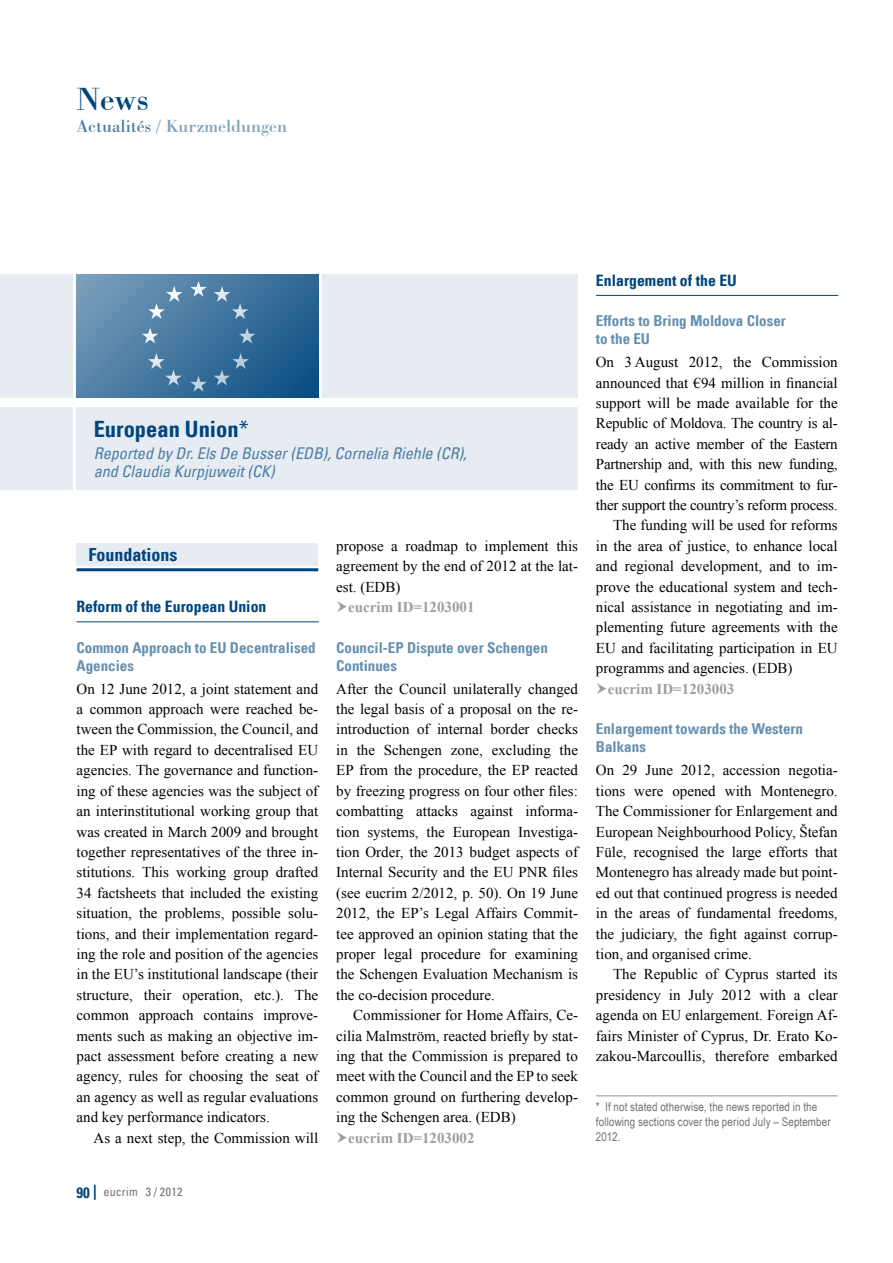
<style>
.page{position:relative;width:893px;height:1263px;background:#fff}
.page>*{position:absolute;margin:0;border:0;box-sizing:border-box;transform-origin:0 0}
.t1{font:33px "Bodoni BT";color:#00457d}
.t2{font:700 condensed 22.5px "Univers LT";color:#00457d}
.t3{font:18px "Bodoni BT";color:#80a2be}
.t4{font:700 condensed 18px "Univers LT";color:#00457d}
.t5{font:italic condensed 16.2px/18px "Univers LT";color:#4d7da4}
.t6{font:700 condensed 15.75px "Univers LT";color:#00457d}
.t7{font:15px/20.4px "Times New Roman";color:#000;text-align:justify}
.t8{font:700 condensed 15px/18px "Univers LT";color:#6690b1}
.t9{font:700 15px "Times New Roman";color:#9c9e9f}
.t10{font:12px/15px "Arial Narrow";letter-spacing:.01em;color:#707172}
.t11{font:condensed 12px "Univers LT";letter-spacing:.015em;color:#707172}
.s1{color:#4d7da4}
.s2{font-weight:400}
.s3{font-weight:700;font-size:15px;color:#00457d}
</style>
<div class="page">
<div style="left:77px;top:407px;width:501px;height:83px;background:#e6ecf2"></div>
<svg style="left:77px;top:274px;width:241px;height:124px;background:#42759e"></svg>
<svg style="left:142px;top:281px;width:113px;height:111px;background:#4e7ea4"></svg>
<div style="left:323px;top:274px;width:255px;height:124px;background:#e6ecf2"></div>
<div style="left:0;top:274px;width:72px;height:124px;background:#e6ecf2"></div>
<div style="left:0;top:407px;width:72px;height:83px;background:#e6ecf2"></div>
<hr style="left:596px;top:1095px;width:242px;height:1px;background:#9c9e9f">
<div style="left:77px;top:543px;width:241px;height:23px;background:#e6ecf2"></div>
<hr style="left:77px;top:568px;width:241px;height:3px;background:#00457d">
<hr style="left:77px;top:621px;width:242px;height:1px;background:#00457d">
<hr style="left:596px;top:295px;width:242px;height:1px;background:#00457d">
<h1 class="t1" style="left:77px;top:79px;width:74px">News</h1>
<p class="t3" style="left:77px;top:115px;width:212px"><span class="s1">Actualités</span> / Kurzmeldungen</p>
<h2 class="t2" style="left:94px;top:415px;width:156px">European Union<span class="s2">*</span></h2>
<p class="t5" style="left:94px;top:444px;width:375px">Reported by Dr. Els De Busser (EDB), Cornelia Riehle (CR), and Claudia Kurpjuweit (CK)</p>
<p class="t4" style="left:89px;top:544px;width:90px">Foundations</p>
<p class="t6" style="left:77px;top:597px;width:191px">Reform of the European Union</p>
<p class="t8" style="left:77px;top:638px;width:241px">Common Approach to EU Decentralised<br>Agencies</p>
<p class="t7" style="left:77px;top:678px;width:243px">On 12 June 2012, a joint statement and a common approach were reached be&shy;tween the Commission, the Council, and the EP with regard to decentralised EU agencies. The governance and function&shy;ing of these agencies was the subject of an interinstitutional working group that was created in March 2009 and brought together representatives of the three in&shy;stitutions. This working group drafted 34 factsheets that included the existing situation, the problems, possible solu&shy;tions, and their implementation regard&shy;ing the role and position of the agencies in the EU’s institutional landscape (their structure, their operation, etc.). The common approach contains improve&shy;ments such as making an objective im&shy;pact assessment before creating a new agency, rules for choosing the seat of an agency as well as regular evaluations and key performance indicators.</p>
<p class="t7" style="left:94px;top:1127px;width:226px">As a next step, the Commission will</p>
<p class="t11" style="left:77px;top:1184px;width:107px"><span class="s3">90 |</span> eucrim 3 / 2012</p>
<p class="t7" style="left:336px;top:535px;width:243px">propose a roadmap to implement this agreement by the end of 2012 at the lat&shy;est. (EDB)</p>
<p class="t9" style="left:348px;top:597px;width:128px">eucrim ID=1203001</p>
<p class="t8" style="left:336px;top:638px;width:213px">Council-EP Dispute over Schengen<br>Continues</p>
<p class="t7" style="left:336px;top:678px;width:243px">After the Council unilaterally changed the legal basis of a proposal on the re&shy;introduction of internal border checks in the Schengen zone, excluding the EP from the procedure, the EP reacted by freezing progress on four other files: combatting attacks against informa&shy;tion systems, the European Investiga&shy;tion Order, the 2013 budget aspects of Internal Security and the EU PNR files (see eucrim 2/2012, p. 50). On 19 June 2012, the EP’s Legal Affairs Commit&shy;tee approved an opinion stating that the proper legal procedure for examining the Schengen Evaluation Mechanism is the co-decision procedure.</p>
<p class="t7" style="left:336px;top:1005px;width:243px;text-indent:17px">Commissioner for Home Affairs, Ce&shy;cilia Malmström, reacted briefly by stat&shy;ing that the Commission is prepared to meet with the Council and the EP to seek common ground on furthering develop&shy;ing the Schengen area. (EDB)</p>
<p class="t9" style="left:348px;top:1127px;width:128px">eucrim ID=1203002</p>
<p class="t6" style="left:596px;top:270px;width:142px">Enlargement of the EU</p>
<p class="t8" style="left:596px;top:312px;width:191px">Efforts to Bring Moldova Closer to the EU</p>
<p class="t7" style="left:596px;top:352px;width:243px">On 3 August 2012, the Commission</p>
<p class="t7" style="left:596px;top:372px;width:243px">announced that €94 million in financial</p>
<p class="t7" style="left:596px;top:393px;width:243px">support will be made available for the</p>
<p class="t7" style="left:596px;top:413px;width:243px">Republic of Moldova. The country is al-</p>
<p class="t7" style="left:596px;top:433px;width:243px">ready an active member of the Eastern</p>
<p class="t7" style="left:596px;top:454px;width:243px">Partnership and, with this new funding,</p>
<p class="t7" style="left:596px;top:474px;width:243px">the EU confirms its commitment to fur-</p>
<p class="t7" style="left:596px;top:495px;width:243px">ther support the country’s reform process.</p>
<p class="t7" style="left:613px;top:515px;width:226px">The funding will be used for reforms</p>
<p class="t7" style="left:596px;top:535px;width:243px">in the area of justice, to enhance local</p>
<p class="t7" style="left:596px;top:556px;width:243px">and regional development, and to im-</p>
<p class="t7" style="left:596px;top:576px;width:243px">prove the educational system and tech-</p>
<p class="t7" style="left:596px;top:597px;width:243px">nical assistance in negotiating and im-</p>
<p class="t7" style="left:596px;top:617px;width:243px">plementing future agreements with the</p>
<p class="t7" style="left:596px;top:637px;width:243px">EU and facilitating participation in EU</p>
<p class="t7" style="left:596px;top:658px;width:198px">programms and agencies. (EDB)</p>
<p class="t9" style="left:608px;top:678px;width:128px">eucrim ID=1203003</p>
<p class="t8" style="left:596px;top:720px;width:209px">Enlargement towards the Western<br>Balkans</p>
<p class="t7" style="left:596px;top:760px;width:243px">On 29 June 2012, accession negotia&shy;tions were opened with Montenegro.<br>The Commissioner for Enlargement and European Neighbourhood Policy, Štefan Füle, recognised the large efforts that Montenegro has already made but point&shy;ed out that continued progress is needed in the areas of fundamental freedoms, the judiciary, the fight against corrup&shy;tion, and organised crime.</p>
<p class="t7" style="left:596px;top:964px;width:243px;text-indent:17px">The Republic of Cyprus started its presidency in July 2012 with a clear agenda on EU enlargement. Foreign Af&shy;fairs Minister of Cyprus, Dr. Εrato Ko&shy;zakou-Marcoullis, therefore embarked</p>
<p class="t10" style="left:596px;top:1099px;width:236px">* If not stated otherwise, the news reported in the following sections cover the period July – September<br>2012.</p>
</div>
